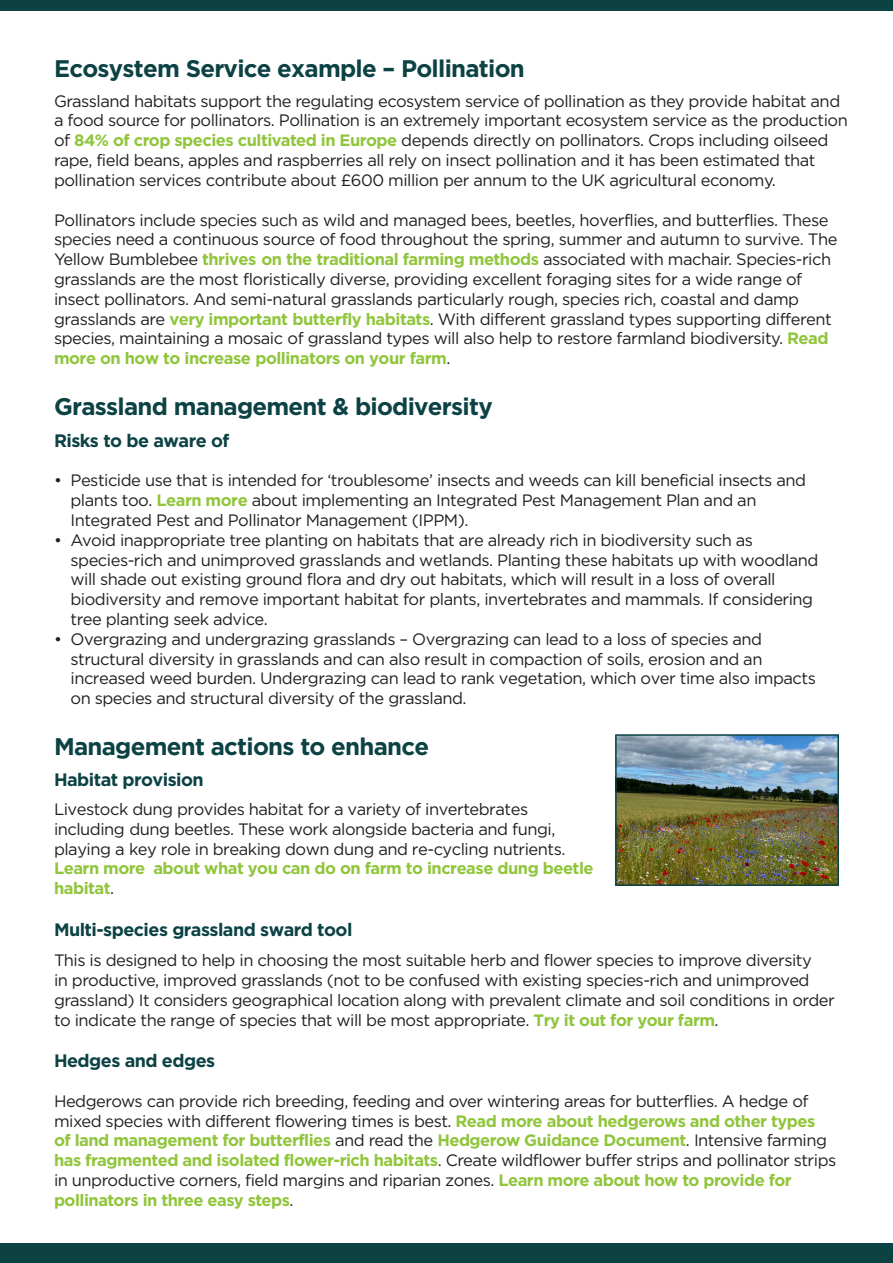
<style>
.page{position:relative;width:893px;height:1263px;background:#fff}
.page>*{position:absolute;margin:0;border:0;box-sizing:border-box;transform-origin:0 0}
.t1{font:700 24px "Gotham";letter-spacing:-.03em;color:#0c4244}
.t2{font:700 18px "Gotham";letter-spacing:-.03em;color:#0c4244}
.t3{font:700 18px "Gotham";letter-spacing:-.03em;color:#0c4244}
.t4{font:16.5px/19.8px "Gotham";letter-spacing:-.03em;color:#231f20}
.s1{font-style:inherit}
.s2{font-weight:700;color:#90c53c}
</style>
<div class="page">
<div style="left:0;top:1244px;width:893px;height:19px;background:#0c4244"></div>
<div style="left:0;top:0;width:893px;height:11px;background:#0c4244"></div>
<img style="left:618px;top:737px;width:218px;height:146px">
<div style="left:615px;top:734px;width:224px;height:152px;border:2px solid #0c4244"></div>
<p class="t1" style="left:54px;top:54px;width:472px">Ecosystem Service <span class="s1">e</span>xample – Pollination</p>
<p class="t4" style="left:54px;top:91px;width:795px">Grassland habitats support the regulating ecosystem service of pollination as they provide habitat and a food source for pollinators. Pollination is an extremely important ecosystem service as the production of <span class="s2">84% of crop species cultivated in Europe</span> depends directly on pollinators. Crops including oilseed rape, field beans, apples and raspberries all rely on insect pollination and it has been estimated that pollination services contribute about £600 million per annum to the UK agricultural economy.</p>
<p class="t4" style="left:54px;top:210px;width:785px">Pollinators include species such as wild and managed bees, beetles, hoverflies, and butterflies. These species need a continuous source of food throughout the spring, summer and autumn to survive. The Yellow Bumblebee <span class="s2">thrives on the traditional farming methods</span> associated with machair. Species-rich grasslands are the most floristically diverse, providing excellent foraging sites for a wide range of insect pollinators. And semi-natural grasslands particularly rough, species rich, coastal and damp grasslands are <span class="s2">very important butterfly habitats</span>. With different grassland types supporting different species, maintaining a mosaic of grassland types will also help to restore farmland biodiversity. <span class="s2">Read more on how to increase pollinators on your farm</span>.</p>
<p class="t1" style="left:54px;top:392px;width:440px">Grassland <span class="s1">m</span>anagement &amp; <span class="s1">b</span>iodiversity</p>
<p class="t3" style="left:54px;top:430px;width:177px"><span class="s1">Risks to</span> be aware of</p>
<p class="t4" style="left:70px;top:470px;width:737px;text-indent:-16px">• Pesticide use that is intended for ‘troublesome’ insects and weeds can kill beneficial insects and plants too. <span class="s2">Learn more</span> about implementing an Integrated Pest Management Plan and an<br>Integrated Pest and Pollinator Management (IPPM).</p>
<p class="t4" style="left:70px;top:530px;width:750px;text-indent:-16px">• Avoid inappropriate tree planting on habitats that are already rich in biodiversity such as species-rich and unimproved grasslands and wetlands. Planting these habitats up with woodland will shade out existing ground flora and dry out habitats, which will result in a loss of overall biodiversity and remove important habitat for plants, invertebrates and mammals. If considering tree planting seek advice.</p>
<p class="t4" style="left:70px;top:629px;width:747px;text-indent:-16px">• Overgrazing and undergrazing grasslands – Overgrazing can lead to a loss of species and structural diversity in grasslands and can also result in compaction of soils, erosion and an increased weed burden. Undergrazing can lead to rank vegetation, which over time also impacts on species and structural diversity of the grassland.</p>
<p class="t1" style="left:54px;top:732px;width:377px"><span class="s1">Management a</span>ctions to <span class="s1">e</span>nhance</p>
<p class="t2" style="left:54px;top:769px;width:151px">Habitat provision</p>
<p class="t4" style="left:54px;top:799px;width:541px">Livestock dung provides habitat for a variety of invertebrates including dung beetles. These work alongside bacteria and fungi, playing a key role in breaking down dung and re-cycling nutrients.<br><span class="s2">Learn more about what you can do on farm to increase dung beetle habitat</span>.</p>
<p class="t2" style="left:54px;top:919px;width:300px">Multi-<span class="s1">s</span>pecies <span class="s1">g</span>rassland <span class="s1">s</span>ward tool</p>
<p class="t4" style="left:54px;top:950px;width:782px">This is designed to help in choosing the most suitable herb and flower species to improve diversity<br>in productive, improved grasslands (not to be confused with existing species-rich and unimproved grassland) It considers geographical location along with prevalent climate and soil conditions in order to indicate the range of species that will be most appropriate. <span class="s2">Try it out for your farm</span>.</p>
<p class="t2" style="left:54px;top:1051px;width:163px">Hedges and <span class="s1">e</span>dges</p>
<p class="t4" style="left:54px;top:1091px;width:784px">Hedgerows can provide rich breeding, feeding and over wintering areas for butterflies. A hedge of mixed species with different flowering times is best. <span class="s2">Read more about hedgerows and other types of land management for butterflies</span> and read the <span class="s2">Hedgerow Guidance Document</span>. Intensive farming <span class="s2">has fragmented and isolated flower-rich habitats</span>. Create wildflower buffer strips and pollinator strips in unproductive corners, field margins and riparian zones. <span class="s2">Learn more about how to provide for pollinators in three easy steps</span>.</p>
</div>
